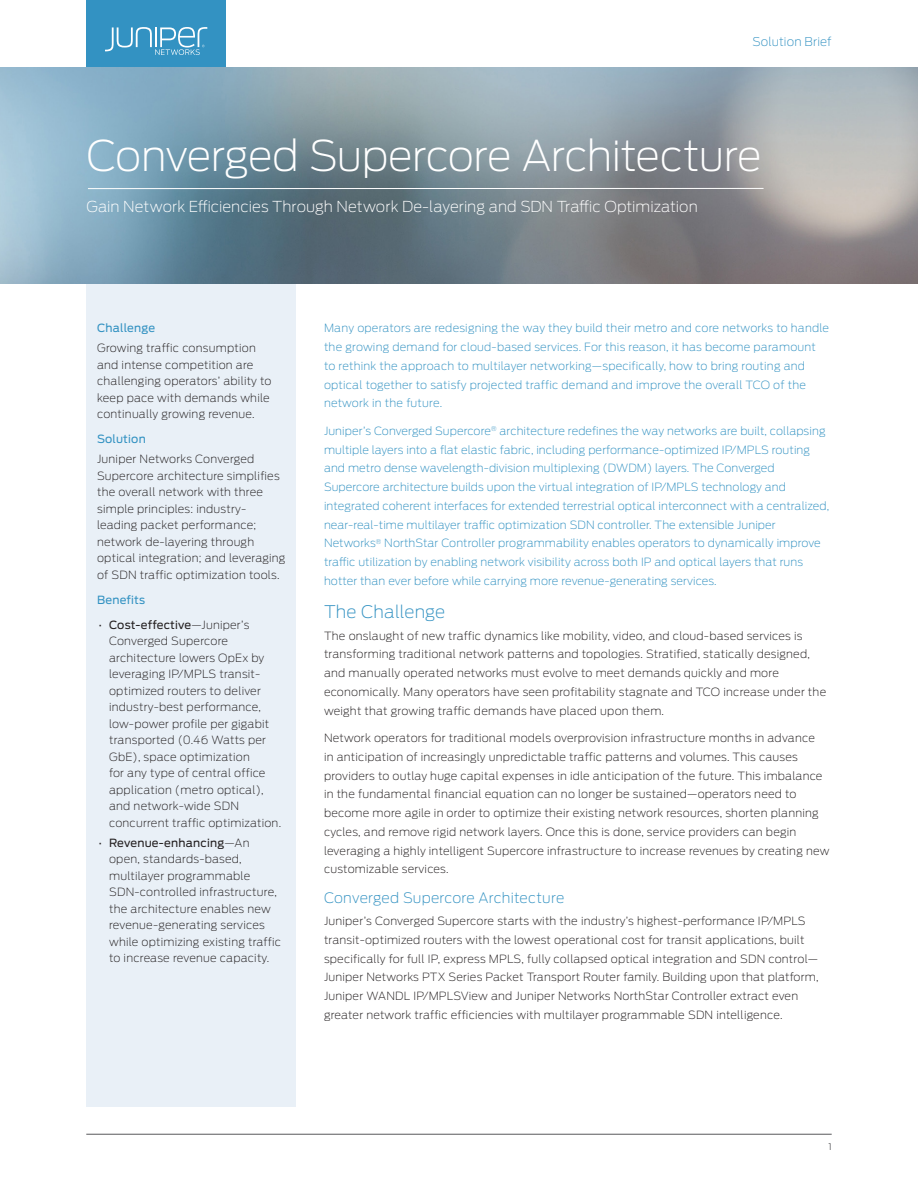
<style>
.page{position:relative;width:918px;height:1188px;background:#fff}
.page>*{position:absolute;margin:0;border:0;box-sizing:border-box;transform-origin:0 0}
.Datasheet_title{font:200 42px "Antenna";letter-spacing:-.015em;color:#fff}
.t1{font:200 17.25px "Antenna";letter-spacing:.01em;color:#3392c2}
.Subtitle{font:200 15px "Antenna";color:#fff}
.t2{font:200 14.25px "Antenna";letter-spacing:.015em;color:#3392c2}
.t3{font:200 12px "Antenna";letter-spacing:.015em;color:#3392c2}
.Sidebar_bullets{font:200 11.25px/16.5px "Antenna";letter-spacing:.02em;color:#231f20}
.Intro_Paragraph{font:200 11.25px/18.8px "Antenna";letter-spacing:.01em;color:#3392c2}
.Sidebar_text{font:200 11.25px/16.5px "Antenna";letter-spacing:.02em;color:#231f20}
.Sidebar_head{font:11.25px "Antenna";letter-spacing:.02em;color:#3392c2}
.Sidebar_text-2{font:11.25px "Antenna";letter-spacing:.02em;color:#3392c2}
.t4{font:300 9px "Antenna";color:#57585a}
.s1{font-weight:400}
</style>
<div class="page">
<div style="left:86px;top:279px;width:210px;height:45px;background:#e9f0f7"></div>
<hr style="left:86px;top:1134px;width:746px;height:1px;background:#57585a">
<svg style="left:86px;top:0;width:140px;height:68px;background:#4098c5"></svg>
<img style="left:0;top:68px;width:918px;height:216px">
<hr style="left:88px;top:188px;width:676px;height:1px;background:#fff">
<div style="left:86px;top:324px;width:210px;height:783px;background:#e9f0f7"></div>
<p class="t3" style="left:752px;top:35px;width:81px">Solution Brief</p>
<p class="Datasheet_title" style="left:86px;top:131px;width:677px">Converged Supercore Architecture</p>
<p class="Subtitle" style="left:86px;top:198px;width:613px">Gain Network Efficiencies Through Network De-layering and SDN Traffic Optimization</p>
<p class="Sidebar_head" style="left:97px;top:322px;width:60px">Challenge</p>
<p class="Sidebar_text" style="left:97px;top:340px;width:176px">Growing traffic consumption and intense competition are challenging operators’ ability to keep pace with demands while continually growing revenue.</p>
<p class="Sidebar_head" style="left:97px;top:433px;width:50px">Solution</p>
<p class="Sidebar_text" style="left:97px;top:451px;width:190px">Juniper Networks Converged<br>Supercore architecture simplifies the overall network with three simple principles: industry&shy;leading packet performance; network de-layering through optical integration; and leveraging of SDN traffic optimization tools.</p>
<p class="Sidebar_text-2" style="left:97px;top:593px;width:50px">Benefits</p>
<p class="Sidebar_bullets" style="left:109px;top:617px;width:174px;text-indent:-10px">• <span class="s1">Cost-effective</span>—Juniper’s<br>Converged Supercore architecture lowers OpEx by leveraging IP/MPLS transit&shy;optimized routers to deliver industry-best performance, low-power profile per gigabit transported (0.46 Watts per<br>GbE), space optimization<br>for any type of central office application (metro optical), and network-wide SDN concurrent traffic optimization.</p>
<p class="Sidebar_bullets" style="left:109px;top:834px;width:173px;text-indent:-10px">• <span class="s1">Revenue-enhancing</span>—An open, standards-based, multilayer programmable<br>SDN-controlled infrastructure, the architecture enables new revenue-generating services while optimizing existing traffic to increase revenue capacity.</p>
<p class="Intro_Paragraph" style="left:324px;top:319px;width:507px">Many operators are redesigning the way they build their metro and core networks to handle the growing demand for cloud-based services. For this reason, it has become paramount to rethink the approach to multilayer networking—specifically, how to bring routing and optical together to satisfy projected traffic demand and improve the overall TCO of the network in the future.</p>
<p class="Intro_Paragraph" style="left:324px;top:421px;width:507px">Juniper’s Converged Supercore<sup>®</sup> architecture redefines the way networks are built, collapsing multiple layers into a flat elastic fabric, including performance-optimized IP/MPLS routing and metro dense wavelength-division multiplexing (DWDM) layers. The Converged Supercore architecture builds upon the virtual integration of IP/MPLS technology and integrated coherent interfaces for extended terrestrial optical interconnect with a centralized, near-real-time multilayer traffic optimization SDN controller. The extensible Juniper Networks<sup>®</sup> NorthStar Controller programmability enables operators to dynamically improve traffic utilization by enabling network visibility across both IP and optical layers that runs hotter than ever before while carrying more revenue-generating services.</p>
<h1 class="t1" style="left:324px;top:602px;width:123px">The Challenge</h1>
<p class="Sidebar_bullets" style="left:324px;top:626px;width:504px;line-height:18.8px">The onslaught of new traffic dynamics like mobility, video, and cloud-based services is transforming traditional network patterns and topologies. Stratified, statically designed, and manually operated networks must evolve to meet demands quickly and more economically. Many operators have seen profitability stagnate and TCO increase under the weight that growing traffic demands have placed upon them.</p>
<p class="Sidebar_bullets" style="left:324px;top:729px;width:507px;line-height:18.8px">Network operators for traditional models overprovision infrastructure months in advance<br>in anticipation of increasingly unpredictable traffic patterns and volumes. This causes providers to outlay huge capital expenses in idle anticipation of the future. This imbalance in the fundamental financial equation can no longer be sustained—operators need to become more agile in order to optimize their existing network resources, shorten planning cycles, and remove rigid network layers. Once this is done, service providers can begin leveraging a highly intelligent Supercore infrastructure to increase revenues by creating new customizable services.</p>
<h2 class="t2" style="left:324px;top:890px;width:242px">Converged Supercore Architecture</h2>
<p class="Sidebar_bullets" style="left:324px;top:912px;width:496px;line-height:18.8px">Juniper’s Converged Supercore starts with the industry’s highest-performance IP/MPLS transit-optimized routers with the lowest operational cost for transit applications, built specifically for full IP, express MPLS, fully collapsed optical integration and SDN control— Juniper Networks PTX Series Packet Transport Router family. Building upon that platform, Juniper WANDL IP/MPLSView and Juniper Networks NorthStar Controller extract even greater network traffic efficiencies with multilayer programmable SDN intelligence.</p>
<p class="t4" style="left:828px;top:1142px;width:5px">1</p>
</div>
